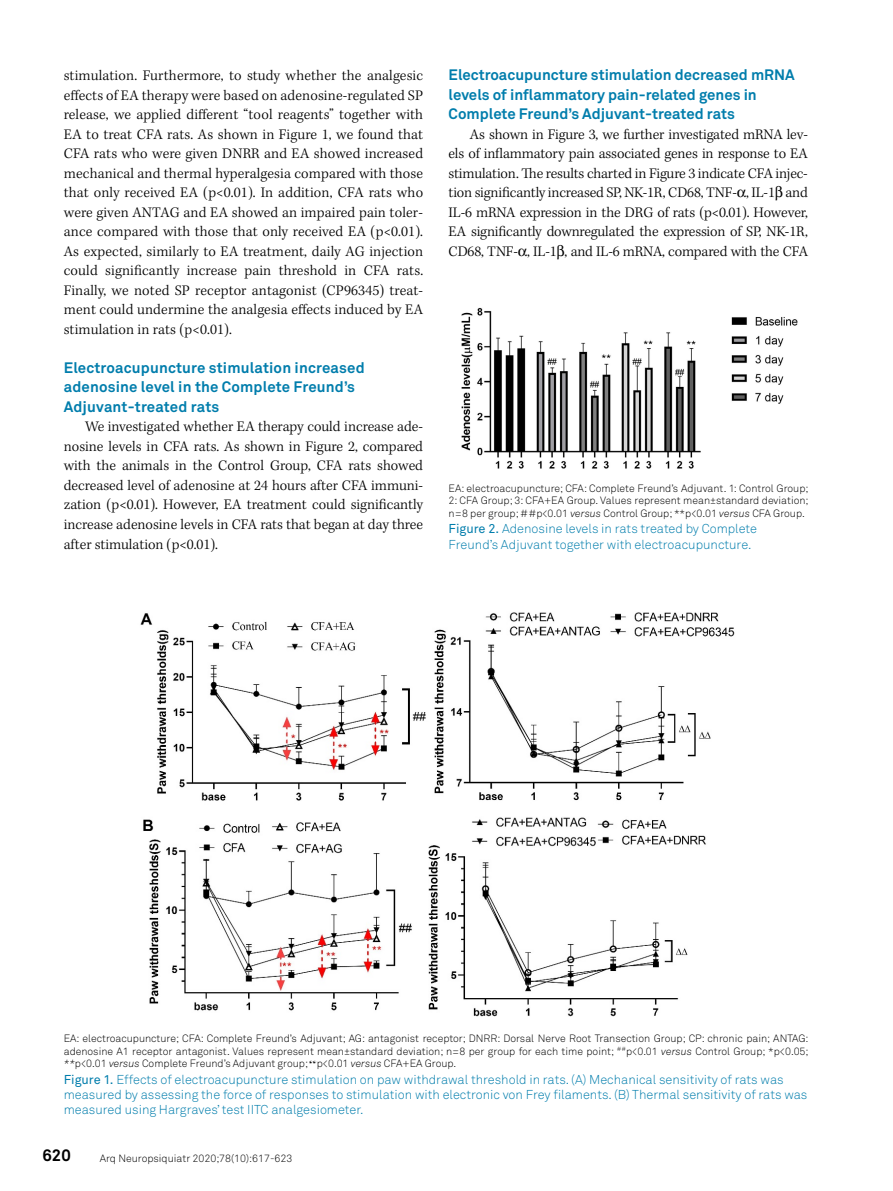
<style>
.page{position:relative;width:893px;height:1191px;background:#fff}
.page>*{position:absolute;margin:0;border:0;box-sizing:border-box;transform-origin:0 0}
.t1{font:700 16.5px "Akkurat Pro";color:#000}
.t2{font:300 15px/19.5px "Kepler Std";color:#000;text-align:justify}
.t3{font:700 15px/19.5px "Akkurat Pro";color:#007dac}
.t4{font:12.75px/15.3px "Akkurat Light Pro";color:#007dac}
.t5{font:10.5px/12.6px "Akkurat Light Pro";color:#000;text-align:justify}
.s1{font-style:italic}
.s2{font-family:"Akkurat Pro"}
</style>
<div class="page">
<img style="left:140px;top:612px;width:595px;height:405px">
<img style="left:461px;top:307px;width:337px;height:162px">
<p class="t2" style="left:64px;top:67px;width:361px">stimulation. Furthermore, to study whether the analgesic effects of EA therapy were based on adenosine-regulated SP release, we applied different “tool reagents” together with EA to treat CFA rats. As shown in Figure 1, we found that CFA rats who were given DNRR and EA showed increased mechanical and thermal hyperalgesia compared with those that only received EA (p&lt;0.01). In addition, CFA rats who were given ANTAG and EA showed an impaired pain toler&shy;ance compared with those that only received EA (p&lt;0.01).<br>As expected, similarly to EA treatment, daily AG injection could significantly increase pain threshold in CFA rats.<br>Finally, we noted SP receptor antagonist (CP96345) treat&shy;ment could undermine the analgesia effects induced by EA stimulation in rats (p&lt;0.01).</p>
<p class="t3" style="left:64px;top:358px;width:302px">Electroacupuncture stimulation increased adenosine level in the Complete Freund’s<br>Adjuvant-treated rats</p>
<p class="t2" style="left:64px;top:418px;width:361px;text-indent:21px">We investigated whether EA therapy could increase ade&shy;nosine levels in CFA rats. As shown in Figure 2, compared with the animals in the Control Group, CFA rats showed decreased level of adenosine at 24 hours after CFA immuni&shy;zation (p&lt;0.01). However, EA treatment could significantly increase adenosine levels in CFA rats that began at day three after stimulation (p&lt;0.01).</p>
<p class="t3" style="left:449px;top:65px;width:348px">Electroacupuncture stimulation decreased mRNA levels of inflammatory pain-related genes in<br>Complete Freund’s Adjuvant-treated rats</p>
<p class="t2" style="left:449px;top:125px;width:361px;text-indent:21px">As shown in Figure 3, we further investigated mRNA lev&shy;els of inflammatory pain associated genes in response to EA stimulation. The results charted in Figure 3 indicate CFA injec&shy;tion significantly increased SP, NK-1R, CD68, TNF- , IL-1 and IL-6 mRNA expression in the DRG of rats (p&lt;0.01). However, EA significantly downregulated the expression of SP, NK-1R, CD68, TNF- , IL-1 , and IL-6 mRNA, compared with the CFA</p>
<p class="t5" style="left:449px;top:482px;width:361px">EA: electroacupuncture; CFA: Complete Freund’s Adjuvant. 1: Control Group; 2: CFA Group; 3: CFA+EA Group. Values represent mean±standard deviation; n=8 per group; ##p&lt;0.01 <span class="s1">versus</span> Control Group; **p&lt;0.01 <span class="s1">versus</span> CFA Group.</p>
<p class="t4" style="left:449px;top:521px;width:310px"><span class="s2">Figure 2.</span> Adenosine levels in rats treated by Complete<br>Freund’s Adjuvant together with electroacupuncture.</p>
<p class="t5" style="left:64px;top:1032px;width:746px">EA: electroacupuncture; CFA: Complete Freund’s Adjuvant; AG: antagonist receptor; DNRR: Dorsal Nerve Root Transection Group; CP: chronic pain; ANTAG: adenosine A1 receptor antagonist. Values represent mean±standard deviation; n=8 per group for each time point; <sup>##</sup>p&lt;0.01 <span class="s1">versus</span> Control Group; *p&lt;0.05; <span class="s1">**</span>p&lt;0.01 <span class="s1">versus</span> Complete Freund’s Adjuvant group; <sup>∆∆</sup>p&lt;0.01 <span class="s1">versus</span> CFA+EA Group.</p>
<p class="t4" style="left:64px;top:1071px;width:745px"><span class="s2">Figure 1.</span> Effects of electroacupuncture stimulation on paw withdrawal threshold in rats. (A) Mechanical sensitivity of rats was measured by assessing the force of responses to stimulation with electronic von Frey filaments. (B) Thermal sensitivity of rats was measured using Hargraves’ test IITC analgesiometer.</p>
<p class="t1" style="left:43px;top:1145px;width:30px">620</p>
<p class="t5" style="left:100px;top:1151px;width:194px">Arq Neuropsiquiatr 2020;78(10):617-623</p>
</div>
